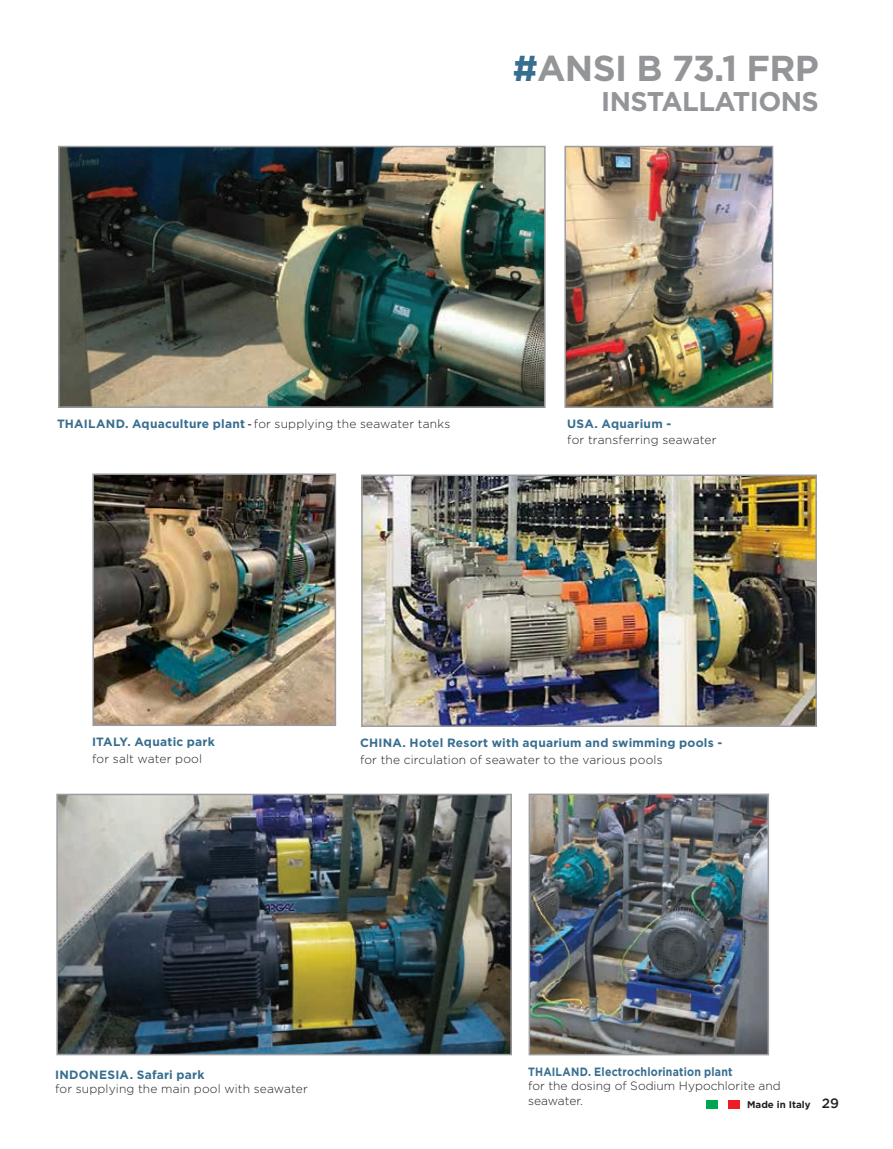
<style>
.page{position:relative;width:893px;height:1149px;background:#fff}
.page>*{position:absolute;margin:0;border:0;box-sizing:border-box;transform-origin:0 0}
.t1{font:700 36px "Gotham";letter-spacing:-.02em;color:#939598}
.t2{font:700 27px "Gotham";letter-spacing:-.02em;color:#939598}
.t3{font:300 12px/14.4px "Gotham";letter-spacing:.005em;color:#231f20}
.t4{font:700 12px "Gotham";letter-spacing:.02em;color:#386e8f}
.t5{font:700 12px "Gotham";letter-spacing:.02em;color:#386e8f;scale:.88 1}
.t6{font:700 9.75px "Gotham";color:#231f20}
.s1{color:#386e8f}
.s2{font-weight:700;color:#386e8f}
.s3{font-family:"Myriad Pro";font-weight:600}
.s4{font-weight:500;font-size:13.5px}
</style>
<div class="page">
<div style="left:706px;top:1099px;width:11px;height:9px;background:#00a54f"></div>
<div style="left:728px;top:1099px;width:12px;height:9px;background:#ee1d23"></div>
<img style="left:61px;top:149px;width:482px;height:256px">
<div style="left:58px;top:146px;width:488px;height:262px;border:2px solid #9b9da0"></div>
<img style="left:364px;top:477px;width:450px;height:246px">
<div style="left:361px;top:474px;width:456px;height:252px;border:2px solid #9b9da0"></div>
<img style="left:95px;top:476px;width:238px;height:246px">
<div style="left:92px;top:473px;width:244px;height:252px;border:2px solid #9b9da0"></div>
<img style="left:567px;top:149px;width:203px;height:256px">
<div style="left:564px;top:146px;width:209px;height:262px;border:2px solid #9b9da0"></div>
<img style="left:532px;top:796px;width:234px;height:255px">
<div style="left:529px;top:793px;width:240px;height:261px;border:2px solid #9b9da0"></div>
<img style="left:59px;top:796px;width:450px;height:255px">
<div style="left:56px;top:793px;width:456px;height:261px;border:2px solid #9b9da0"></div>
<h1 class="t1" style="left:513px;top:48px;width:308px"><span class="s1">#</span>ANSI B 73.1 FRP</h1>
<h2 class="t2" style="left:601px;top:86px;width:219px">INSTALLATIONS</h2>
<p class="t3" style="left:57px;top:417px;width:395px"><span class="s2">THAILAND. Aquaculture plant</span> <span class="s3">-</span> for supplying the seawater tanks</p>
<p class="t4" style="left:567px;top:417px;width:105px">USA. Aquarium -</p>
<p class="t3" style="left:567px;top:432px;width:151px">for transferring seawater</p>
<p class="t4" style="left:92px;top:734px;width:124px">ITALY. Aquatic park</p>
<p class="t3" style="left:92px;top:750px;width:111px">for salt water pool</p>
<p class="t4" style="left:360px;top:735px;width:364px">CHINA. Hotel Resort with aquarium and swimming pools -</p>
<p class="t3" style="left:360px;top:751px;width:304px">for the circulation of seawater to the various pools</p>
<p class="t4" style="left:55px;top:1067px;width:151px">INDONESIA. Safari park</p>
<p class="t3" style="left:55px;top:1080px;width:254px">for supplying the main pool with seawater</p>
<p class="t5" style="left:528px;top:1064px;width:234px">THAILAND. Electrochlorination plant</p>
<p class="t3" style="left:528px;top:1078px;width:254px">for the dosing of Sodium Hypochlorite and seawater.</p>
<p class="t6" style="left:747px;top:1098px;width:93px">Made in Italy <span class="s4">29</span></p>
</div>
